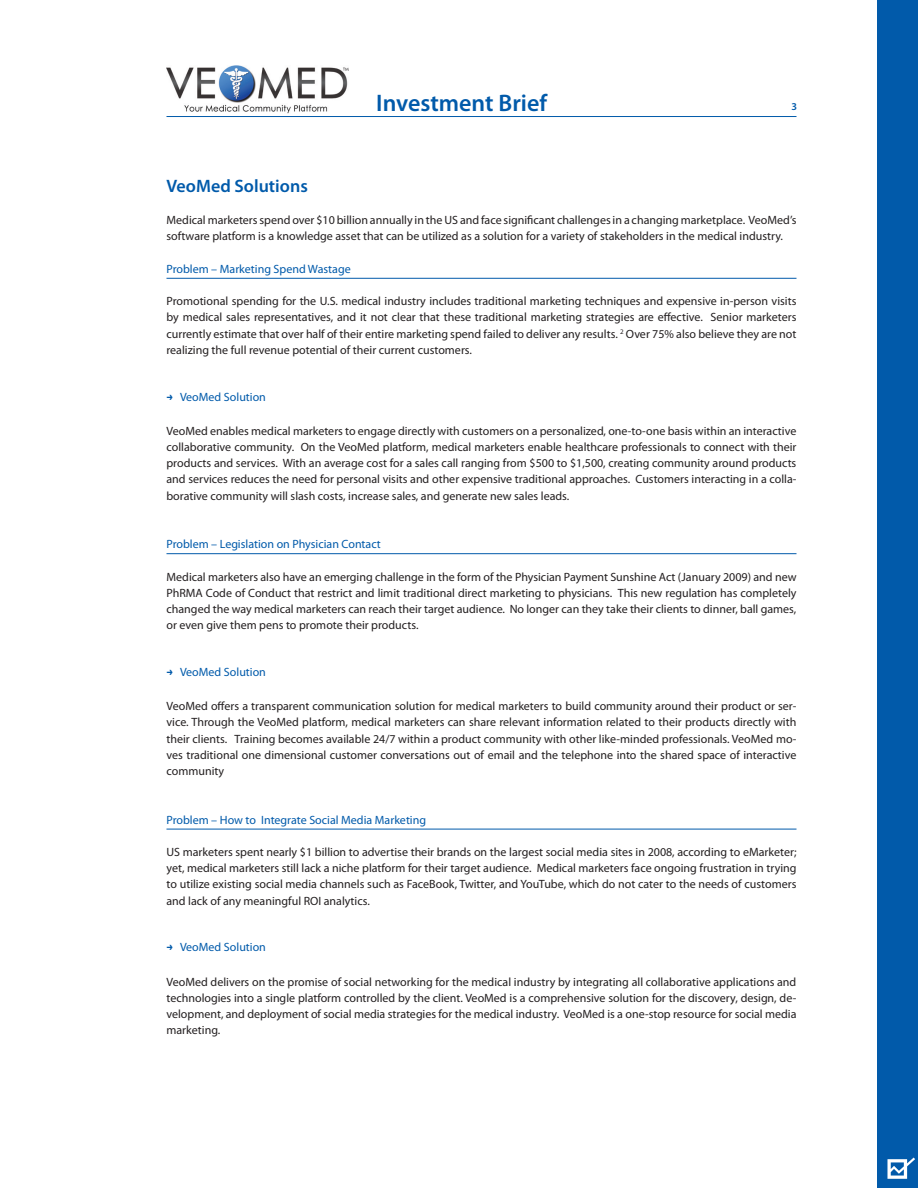
<style>
.page{position:relative;width:918px;height:1188px;background:#fff}
.page>*{position:absolute;margin:0;border:0;box-sizing:border-box;transform-origin:0 0}
.t1{font:600 24px "Myriad Pro";color:#015aaa}
.t2{font:600 18px "Myriad Pro";color:#015aaa}
.t3{font:12px/16.2px "Myriad Pro";color:#231f20;text-align:justify}
.t4{font:12px "Myriad Pro";color:#015aaa}
.t5{font:600 10.5px "Myriad Pro";color:#015aaa}
.s1{font-family:"Zine Sans Dis Bold Roman Exp";font-size:10.5px}
</style>
<div class="page">
<div style="left:878px;top:0;width:40px;height:1188px;background:#015aaa"></div>
<svg style="left:887px;top:1158px;width:28px;height:21px"></svg>
<hr style="left:166px;top:116px;width:630px;height:1px;background:#015aaa">
<img style="left:166px;top:66px;width:183px;height:47px">
<hr style="left:166px;top:278px;width:630px;height:1px;background:#015aaa">
<hr style="left:166px;top:553px;width:630px;height:1px;background:#015aaa">
<hr style="left:166px;top:829px;width:630px;height:1px;background:#015aaa">
<h1 class="t1" style="left:376px;top:89px;width:172px">Investment Brief</h1>
<p class="t5" style="left:792px;top:101px;width:7px">3</p>
<h2 class="t2" style="left:166px;top:176px;width:143px">VeoMed Solutions</h2>
<p class="t3" style="left:166px;top:212px;width:631px">Medical marketers spend over $10 billion annually in the US and face significant challenges in a changing marketplace. VeoMed’s software platform is a knowledge asset that can be utilized as a solution for a variety of stakeholders in the medical industry.</p>
<p class="t4" style="left:166px;top:262px;width:186px">Problem – Marketing Spend Wastage</p>
<p class="t3" style="left:166px;top:293px;width:632px">Promotional spending for the U.S. medical industry includes traditional marketing techniques and expensive in-person visits by medical sales representatives, and it not clear that these traditional marketing strategies are effective. Senior marketers currently estimate that over half of their entire marketing spend failed to deliver any results. <sup>2</sup> Over 75% also believe they are not realizing the full revenue potential of their current customers.</p>
<p class="t4" style="left:166px;top:390px;width:101px"><span class="s1">t</span> VeoMed Solution</p>
<p class="t3" style="left:166px;top:423px;width:632px">VeoMed enables medical marketers to engage directly with customers on a personalized, one-to-one basis within an interactive collaborative community. On the VeoMed platform, medical marketers enable healthcare professionals to connect with their products and services. With an average cost for a sales call ranging from $500 to $1,500, creating community around products and services reduces the need for personal visits and other expensive traditional approaches. Customers interacting in a colla&shy;borative community will slash costs, increase sales, and generate new sales leads.</p>
<p class="t4" style="left:166px;top:538px;width:216px">Problem – Legislation on Physician Contact</p>
<p class="t3" style="left:166px;top:569px;width:632px">Medical marketers also have an emerging challenge in the form of the Physician Payment Sunshine Act (January 2009) and new PhRMA Code of Conduct that restrict and limit traditional direct marketing to physicians. This new regulation has completely changed the way medical marketers can reach their target audience. No longer can they take their clients to dinner, ball games, or even give them pens to promote their products.</p>
<p class="t4" style="left:166px;top:665px;width:101px"><span class="s1">t</span> VeoMed Solution</p>
<p class="t3" style="left:166px;top:698px;width:631px">VeoMed offers a transparent communication solution for medical marketers to build community around their product or ser&shy;vice. Through the VeoMed platform, medical marketers can share relevant information related to their products directly with their clients. Training becomes available 24/7 within a product community with other like-minded professionals. VeoMed mo&shy;ves traditional one dimensional customer conversations out of email and the telephone into the shared space of interactive community</p>
<p class="t4" style="left:166px;top:813px;width:261px">Problem – How to Integrate Social Media Marketing</p>
<p class="t3" style="left:166px;top:844px;width:632px">US marketers spent nearly $1 billion to advertise their brands on the largest social media sites in 2008, according to eMarketer; yet, medical marketers still lack a niche platform for their target audience. Medical marketers face ongoing frustration in trying to utilize existing social media channels such as FaceBook, Twitter, and YouTube, which do not cater to the needs of customers and lack of any meaningful ROI analytics.</p>
<p class="t4" style="left:166px;top:941px;width:101px"><span class="s1">t</span> VeoMed Solution</p>
<p class="t3" style="left:166px;top:974px;width:632px">VeoMed delivers on the promise of social networking for the medical industry by integrating all collaborative applications and technologies into a single platform controlled by the client. VeoMed is a comprehensive solution for the discovery, design, de&shy;velopment, and deployment of social media strategies for the medical industry. VeoMed is a one-stop resource for social media marketing.</p>
</div>
